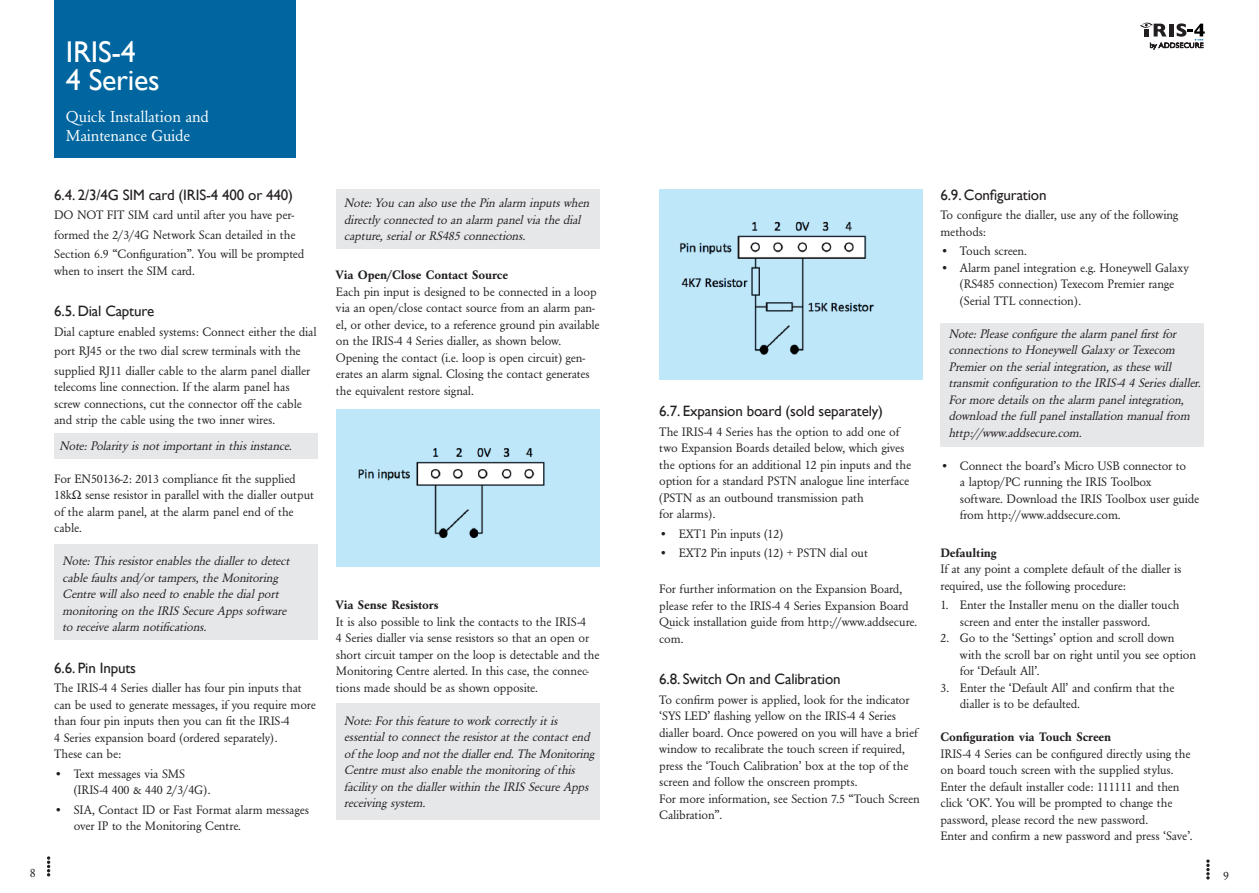
<style>
.page{position:relative;width:1259px;height:893px;background:#fff}
.page>*{position:absolute;margin:0;border:0;box-sizing:border-box;transform-origin:0 0}
.t1{font:30px/28.5px "Gill Sans";letter-spacing:-.01em;color:#fff}
.t2{font:16.5px/19.5px "Garamond URW";letter-spacing:-.01em;color:#fff}
.t3{font:15px "Gill Sans";letter-spacing:-.01em;color:#231f20}
.t4{font:12.75px/16.5px "Garamond URW";letter-spacing:-.01em;color:#231f20}
.t5{font:italic 12.75px/16.5px "Garamond URW";letter-spacing:-.01em;color:#231f20}
.t6{font:700 12.75px "Garamond URW";letter-spacing:-.01em;color:#231f20}
</style>
<div class="page">
<div style="left:54px;top:0;width:242px;height:157px;background:#01669f"></div>
<svg style="left:1206px;top:859px;width:3px;height:20px"></svg>
<svg style="left:47px;top:856px;width:3px;height:20px"></svg>
<svg style="left:1140px;top:23px;width:64px;height:26px"></svg>
<div style="left:336px;top:409px;width:264px;height:158px;background:#bee7fa"></div>
<div style="left:659px;top:189px;width:264px;height:191px;background:#bee7fa"></div>
<div style="left:336px;top:189px;width:264px;height:60px;background:#e6e7e9"></div>
<div style="left:336px;top:703px;width:264px;height:117px;background:#e6e7e9"></div>
<div style="left:940px;top:323px;width:264px;height:123px;background:#e6e7e9"></div>
<div style="left:54px;top:545px;width:264px;height:95px;background:#e6e7e9"></div>
<div style="left:54px;top:434px;width:264px;height:25px;background:#e6e7e9"></div>
<img style="left:358px;top:448px;width:187px;height:90px">
<img style="left:679px;top:221px;width:195px;height:134px">
<p class="t4" style="left:30px;top:864px;width:7px">8</p>
<h1 class="t1" style="left:66px;top:38px;width:95px">IRIS-4<br>4 Series</h1>
<p class="t2" style="left:66px;top:106px;width:144px">Quick Installation and<br>Maintenance Guide</p>
<p class="t3" style="left:54px;top:186px;width:240px">6.4. 2/3/4G SIM card (IRIS-4 400 or 440)</p>
<p class="t4" style="left:54px;top:205px;width:252px;line-height:19.5px">DO NOT FIT SIM card until after you have per&shy;formed the 2/3/4G Network Scan detailed in the<br>Section 6.9 “Configuration”. You will be prompted</p>
<p class="t4" style="left:54px;top:262px;width:142px">when to insert the SIM card.</p>
<p class="t3" style="left:54px;top:302px;width:101px">6.5. Dial Capture</p>
<p class="t4" style="left:54px;top:322px;width:264px;line-height:19.5px">Dial capture enabled systems: Connect either the dial port RJ45 or the two dial screw terminals with the supplied RJ11 dialler cable to the alarm panel dialler</p>
<p class="t4" style="left:54px;top:379px;width:249px">telecoms line connection. If the alarm panel has screw connections, cut the connector off the cable and strip the cable using the two inner wires.</p>
<p class="t5" style="left:60px;top:437px;width:234px">Note: Polarity is not important in this instance.</p>
<p class="t4" style="left:54px;top:470px;width:261px">For EN50136-2: 2013 compliance fit the supplied 18kΩ sense resistor in parallel with the dialler output of the alarm panel, at the alarm panel end of the cable.</p>
<p class="t5" style="left:63px;top:553px;width:229px">Note: This resistor enables the dialler to detect cable faults and/or tampers, the Monitoring Centre will also need to enable the dial port monitoring on the IRIS Secure Apps software to receive alarm notifications.</p>
<p class="t3" style="left:54px;top:659px;width:83px">6.6. Pin Inputs</p>
<p class="t4" style="left:54px;top:680px;width:263px">The IRIS-4 4 Series dialler has four pin inputs that can be used to generate messages, if you require more than four pin inputs then you can fit the IRIS-4<br>4 Series expansion board (ordered separately).<br>These can be:</p>
<p class="t4" style="left:74px;top:765px;width:138px;text-indent:-19px">• Text messages via SMS (IRIS-4 400 &amp; 440 2/3/4G).</p>
<p class="t4" style="left:74px;top:801px;width:237px;text-indent:-19px">• SIA, Contact ID or Fast Format alarm messages over IP to the Monitoring Centre.</p>
<p class="t5" style="left:345px;top:195px;width:247px">Note: You can also use the Pin alarm inputs when directly connected to an alarm panel via the dial capture, serial or RS485 connections.</p>
<p class="t6" style="left:336px;top:268px;width:174px">Via Open/Close Contact Source</p>
<p class="t4" style="left:336px;top:283px;width:265px">Each pin input is designed to be connected in a loop via an open/close contact source from an alarm pan&shy;el, or other device, to a reference ground pin available on the IRIS-4 4 Series dialler, as shown below.<br>Opening the contact (i.e. loop is open circuit) gen&shy;erates an alarm signal. Closing the contact generates the equivalent restore signal.</p>
<p class="t6" style="left:336px;top:598px;width:104px">Via Sense Resistors</p>
<p class="t4" style="left:336px;top:613px;width:265px">It is also possible to link the contacts to the IRIS-4<br>4 Series dialler via sense resistors so that an open or short circuit tamper on the loop is detectable and the Monitoring Centre alerted. In this case, the connec&shy;tions made should be as shown opposite.</p>
<p class="t5" style="left:345px;top:712px;width:252px">Note: For this feature to work correctly it is essential to connect the resistor at the contact end of the loop and not the dialler end. The Monitoring Centre must also enable the monitoring of this facility on the dialler within the IRIS Secure Apps receiving system.</p>
<p class="t3" style="left:659px;top:403px;width:225px">6.7. Expansion board (sold separately)</p>
<p class="t4" style="left:659px;top:423px;width:253px">The IRIS-4 4 Series has the option to add one of two Expansion Boards detailed below, which gives the options for an additional 12 pin inputs and the option for a standard PSTN analogue line interface (PSTN as an outbound transmission path<br>for alarms).</p>
<p class="t4" style="left:659px;top:525px;width:125px">• EXT1 Pin inputs (12)</p>
<p class="t4" style="left:659px;top:545px;width:210px">• EXT2 Pin inputs (12) + PSTN dial out</p>
<p class="t4" style="left:659px;top:581px;width:259px">For further information on the Expansion Board, please refer to the IRIS-4 4 Series Expansion Board Quick installation guide from http://www.addsecure. com.</p>
<p class="t3" style="left:659px;top:671px;width:183px">6.8. Switch On and Calibration</p>
<p class="t4" style="left:659px;top:691px;width:262px">To confirm power is applied, look for the indicator ‘SYS LED’ flashing yellow on the IRIS-4 4 Series dialler board. Once powered on you will have a brief window to recalibrate the touch screen if required, press the ‘Touch Calibration’ box at the top of the screen and follow the onscreen prompts.<br>For more information, see Section 7.5 “Touch Screen Calibration”.</p>
<p class="t3" style="left:940px;top:186px;width:108px">6.9. Configuration</p>
<p class="t4" style="left:940px;top:207px;width:239px">To configure the dialler, use any of the following methods:</p>
<p class="t4" style="left:940px;top:243px;width:88px">• Touch screen.</p>
<p class="t4" style="left:960px;top:259px;width:230px;text-indent:-19px">• Alarm panel integration e.g. Honeywell Galaxy (RS485 connection) Texecom Premier range (Serial TTL connection).</p>
<p class="t5" style="left:949px;top:325px;width:254px">Note: Please configure the alarm panel first for connections to Honeywell Galaxy or Texecom Premier on the serial integration, as these will transmit configuration to the IRIS-4 4 Series dialler.<br>For more details on the alarm panel integration, download the full panel installation manual from http://www.addsecure.com.</p>
<p class="t4" style="left:960px;top:457px;width:241px;text-indent:-19px">• Connect the board’s Micro USB connector to<br>a laptop/PC running the IRIS Toolbox<br>software. Download the IRIS Toolbox user guide from http://www.addsecure.com.</p>
<p class="t6" style="left:940px;top:545px;width:58px">Defaulting</p>
<p class="t4" style="left:940px;top:561px;width:242px">If at any point a complete default of the dialler is required, use the following procedure:</p>
<p class="t4" style="left:960px;top:597px;width:221px;text-indent:-19px">1. Enter the Installer menu on the dialler touch screen and enter the installer password.</p>
<p class="t4" style="left:960px;top:630px;width:237px;text-indent:-19px">2. Go to the ‘Settings’ option and scroll down with the scroll bar on right until you see option for ‘Default All’.</p>
<p class="t4" style="left:960px;top:679px;width:216px;text-indent:-19px">3. Enter the ‘Default All’ and confirm that the dialler is to be defaulted.</p>
<p class="t6" style="left:940px;top:729px;width:172px">Configuration via Touch Screen</p>
<p class="t4" style="left:940px;top:745px;width:254px">IRIS-4 4 Series can be configured directly using the on board touch screen with the supplied stylus.<br>Enter the default installer code: 111111 and then click ‘OK’. You will be prompted to change the password, please record the new password.<br>Enter and confirm a new password and press ‘Save’.</p>
<p class="t4" style="left:1223px;top:867px;width:7px">9</p>
</div>
